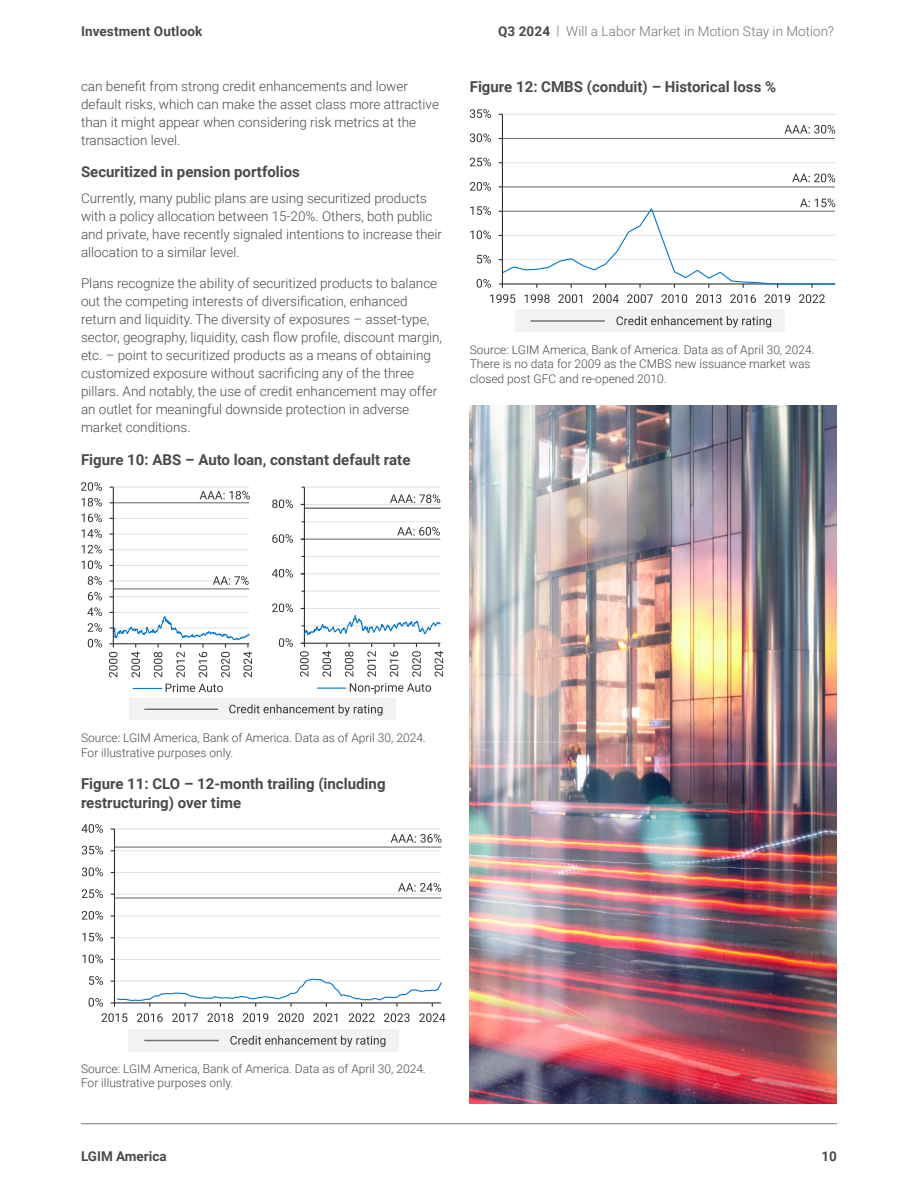
<style>
.page{position:relative;width:918px;height:1188px;background:#fff}
.page>*{position:absolute;margin:0;border:0;box-sizing:border-box;transform-origin:0 0}
.t1{font:700 15px/18.8px "Roboto";color:#4a4a49}
.t2{font:300 13.5px/18px "Roboto";color:#4a4a49}
.t3{font:300 13.5px "Roboto";letter-spacing:.005em;color:#757474}
.t4{font:700 13.5px "Roboto";letter-spacing:.01em;color:#4a4a49}
.t5{font:300 12px/14.4px "Roboto";color:#4a4a49}
.s1{font-weight:700;color:#4a4a49}
</style>
<div class="page">
<hr style="left:81px;top:1123px;width:756px;height:1px;background:#7c7b7b">
<hr style="left:305px;top:507px;width:136px;height:2px;background:#737373">
<hr style="left:114px;top:588px;width:135px;height:1px;background:#737373">
<hr style="left:113px;top:596px;width:136px;height:1px;background:#e3e3e3">
<hr style="left:113px;top:581px;width:136px;height:1px;background:#e3e3e3">
<hr style="left:113px;top:565px;width:136px;height:1px;background:#e3e3e3">
<hr style="left:113px;top:549px;width:136px;height:1px;background:#e3e3e3">
<hr style="left:113px;top:534px;width:136px;height:1px;background:#e3e3e3">
<hr style="left:113px;top:518px;width:136px;height:1px;background:#e3e3e3">
<hr style="left:113px;top:502px;width:136px;height:1px;background:#737373">
<hr style="left:113px;top:487px;width:136px;height:1px;background:#e3e3e3">
<hr style="left:113px;top:487px;width:1px;height:157px;background:#333">
<svg style="left:88px;top:639px;width:14px;height:8px"></svg>
<svg style="left:88px;top:623px;width:14px;height:9px"></svg>
<svg style="left:87px;top:607px;width:15px;height:9px"></svg>
<svg style="left:88px;top:592px;width:14px;height:8px"></svg>
<svg style="left:88px;top:576px;width:14px;height:9px"></svg>
<svg style="left:81px;top:560px;width:21px;height:9px"></svg>
<svg style="left:81px;top:545px;width:21px;height:8px"></svg>
<svg style="left:81px;top:529px;width:21px;height:9px"></svg>
<svg style="left:81px;top:514px;width:21px;height:8px"></svg>
<svg style="left:81px;top:498px;width:21px;height:8px"></svg>
<svg style="left:81px;top:482px;width:21px;height:9px"></svg>
<svg style="left:109px;top:612px;width:143px;height:65px"></svg>
<svg style="left:133px;top:684px;width:90px;height:8px"></svg>
<svg style="left:200px;top:491px;width:50px;height:9px"></svg>
<svg style="left:213px;top:576px;width:36px;height:9px"></svg>
<hr style="left:304px;top:591px;width:136px;height:1px;background:#e3e3e3">
<hr style="left:304px;top:556px;width:136px;height:1px;background:#e3e3e3">
<hr style="left:304px;top:521px;width:136px;height:1px;background:#e3e3e3">
<hr style="left:304px;top:487px;width:136px;height:1px;background:#e3e3e3">
<hr style="left:304px;top:573px;width:136px;height:1px;background:#e3e3e3">
<hr style="left:304px;top:539px;width:136px;height:1px;background:#737373">
<hr style="left:304px;top:504px;width:136px;height:1px;background:#e3e3e3">
<hr style="left:304px;top:487px;width:1px;height:156px;background:#333">
<svg style="left:279px;top:638px;width:14px;height:9px"></svg>
<svg style="left:272px;top:604px;width:21px;height:8px"></svg>
<svg style="left:272px;top:569px;width:21px;height:9px"></svg>
<svg style="left:272px;top:534px;width:21px;height:9px"></svg>
<svg style="left:272px;top:500px;width:21px;height:8px"></svg>
<svg style="left:300px;top:607px;width:143px;height:70px"></svg>
<svg style="left:317px;top:683px;width:114px;height:11px"></svg>
<svg style="left:390px;top:494px;width:50px;height:9px"></svg>
<svg style="left:397px;top:527px;width:43px;height:9px"></svg>
<div style="left:129px;top:698px;width:267px;height:22px;background:#f2f2f2"></div>
<hr style="left:144px;top:709px;width:74px;height:1px;background:#737373">
<svg style="left:229px;top:704px;width:154px;height:12px"></svg>
<hr style="left:114px;top:959px;width:327px;height:1px;background:#e3e3e3">
<hr style="left:114px;top:937px;width:327px;height:1px;background:#e3e3e3">
<hr style="left:114px;top:915px;width:327px;height:2px;background:#e3e3e3">
<hr style="left:114px;top:894px;width:327px;height:1px;background:#e3e3e3">
<hr style="left:114px;top:872px;width:327px;height:1px;background:#e3e3e3">
<hr style="left:114px;top:850px;width:327px;height:1px;background:#e3e3e3">
<hr style="left:114px;top:829px;width:327px;height:1px;background:#e3e3e3">
<hr style="left:114px;top:829px;width:1px;height:174px;background:#333">
<svg style="left:111px;top:978px;width:331px;height:29px"></svg>
<svg style="left:89px;top:998px;width:14px;height:9px"></svg>
<svg style="left:89px;top:976px;width:14px;height:9px"></svg>
<svg style="left:82px;top:954px;width:21px;height:9px"></svg>
<svg style="left:82px;top:933px;width:21px;height:8px"></svg>
<svg style="left:82px;top:911px;width:21px;height:9px"></svg>
<svg style="left:82px;top:889px;width:21px;height:9px"></svg>
<svg style="left:82px;top:868px;width:21px;height:8px"></svg>
<svg style="left:82px;top:846px;width:21px;height:8px"></svg>
<svg style="left:82px;top:824px;width:21px;height:9px"></svg>
<svg style="left:102px;top:1013px;width:25px;height:9px"></svg>
<svg style="left:137px;top:1013px;width:26px;height:9px"></svg>
<svg style="left:172px;top:1013px;width:26px;height:9px"></svg>
<svg style="left:207px;top:1013px;width:26px;height:9px"></svg>
<svg style="left:243px;top:1013px;width:25px;height:9px"></svg>
<svg style="left:278px;top:1013px;width:26px;height:9px"></svg>
<svg style="left:313px;top:1013px;width:24px;height:9px"></svg>
<svg style="left:349px;top:1013px;width:26px;height:9px"></svg>
<svg style="left:384px;top:1013px;width:26px;height:9px"></svg>
<svg style="left:419px;top:1013px;width:26px;height:9px"></svg>
<hr style="left:115px;top:847px;width:326px;height:1px;background:#737373">
<hr style="left:115px;top:897px;width:327px;height:2px;background:#737373">
<svg style="left:391px;top:834px;width:51px;height:9px"></svg>
<svg style="left:398px;top:883px;width:43px;height:9px"></svg>
<div style="left:129px;top:1029px;width:270px;height:22px;background:#f2f2f2"></div>
<hr style="left:144px;top:1040px;width:75px;height:1px;background:#737373">
<svg style="left:230px;top:1036px;width:155px;height:11px"></svg>
<hr style="left:502px;top:186px;width:333px;height:1px;background:#737373">
<hr style="left:502px;top:162px;width:333px;height:1px;background:#e3e3e3">
<hr style="left:502px;top:138px;width:333px;height:1px;background:#737373">
<hr style="left:502px;top:114px;width:333px;height:1px;background:#e3e3e3">
<hr style="left:502px;top:114px;width:1px;height:170px;background:#333">
<svg style="left:477px;top:279px;width:14px;height:9px"></svg>
<svg style="left:477px;top:255px;width:14px;height:8px"></svg>
<svg style="left:470px;top:230px;width:21px;height:9px"></svg>
<svg style="left:470px;top:206px;width:21px;height:9px"></svg>
<svg style="left:470px;top:182px;width:21px;height:9px"></svg>
<svg style="left:470px;top:158px;width:21px;height:8px"></svg>
<svg style="left:470px;top:133px;width:21px;height:9px"></svg>
<svg style="left:470px;top:109px;width:21px;height:9px"></svg>
<svg style="left:490px;top:294px;width:25px;height:9px"></svg>
<svg style="left:524px;top:294px;width:26px;height:9px"></svg>
<svg style="left:558px;top:294px;width:24px;height:9px"></svg>
<svg style="left:593px;top:294px;width:26px;height:9px"></svg>
<svg style="left:627px;top:294px;width:26px;height:9px"></svg>
<svg style="left:661px;top:294px;width:26px;height:9px"></svg>
<svg style="left:696px;top:294px;width:25px;height:9px"></svg>
<svg style="left:730px;top:294px;width:26px;height:9px"></svg>
<svg style="left:765px;top:294px;width:25px;height:9px"></svg>
<svg style="left:799px;top:294px;width:26px;height:9px"></svg>
<svg style="left:499px;top:199px;width:337px;height:89px"></svg>
<svg style="left:792px;top:174px;width:43px;height:8px"></svg>
<svg style="left:785px;top:125px;width:50px;height:9px"></svg>
<div style="left:515px;top:310px;width:270px;height:22px;background:#f2f2f2"></div>
<hr style="left:531px;top:320px;width:74px;height:2px;background:#737373">
<svg style="left:617px;top:316px;width:154px;height:12px"></svg>
<img style="left:470px;top:405px;width:367px;height:699px">
<p class="t4" style="left:81px;top:22px;width:123px">Investment Outlook</p>
<p class="t3" style="left:498px;top:22px;width:337px"><span class="s1">Q3 2024</span> | Will a Labor Market in Motion Stay in Motion?</p>
<p class="t2" style="left:81px;top:77px;width:360px">can benefit from strong credit enhancements and lower default risks, which can make the asset class more attractive than it might appear when considering risk metrics at the transaction level.</p>
<p class="t1" style="left:81px;top:162px;width:221px">Securitized in pension portfolios</p>
<p class="t2" style="left:81px;top:189px;width:363px">Currently, many public plans are using securitized products with a policy allocation between 15-20%. Others, both public and private, have recently signaled intentions to increase their allocation to a similar level.</p>
<p class="t2" style="left:81px;top:274px;width:363px">Plans recognize the ability of securitized products to balance out the competing interests of diversification, enhanced return and liquidity. The diversity of exposures – asset-type, sector, geography, liquidity, cash flow profile, discount margin, etc. – point to securitized products as a means of obtaining customized exposure without sacrificing any of the three pillars. And notably, the use of credit enhancement may offer an outlet for meaningful downside protection in adverse market conditions.</p>
<p class="t1" style="left:81px;top:449px;width:331px">Figure 10: ABS – Auto loan, constant default rate</p>
<p class="t1" style="left:470px;top:77px;width:308px">Figure 12: CMBS (conduit) – Historical loss %</p>
<p class="t5" style="left:470px;top:342px;width:346px">Source: LGIM America, Bank of America. Data as of April 30, 2024.<br>There is no data for 2009 as the CMBS new issuance market was closed post GFC and re-opened 2010.</p>
<p class="t5" style="left:81px;top:731px;width:346px">Source: LGIM America, Bank of America. Data as of April 30, 2024.<br>For illustrative purposes only.</p>
<p class="t1" style="left:81px;top:774px;width:306px">Figure 11: CLO – 12-month trailing (including restructuring) over time</p>
<p class="t5" style="left:81px;top:1061px;width:346px">Source: LGIM America, Bank of America. Data as of April 30, 2024.<br>For illustrative purposes only.</p>
<p class="t4" style="left:81px;top:1147px;width:87px">LGIM America</p>
<p class="t4" style="left:822px;top:1147px;width:17px">10</p>
</div>
